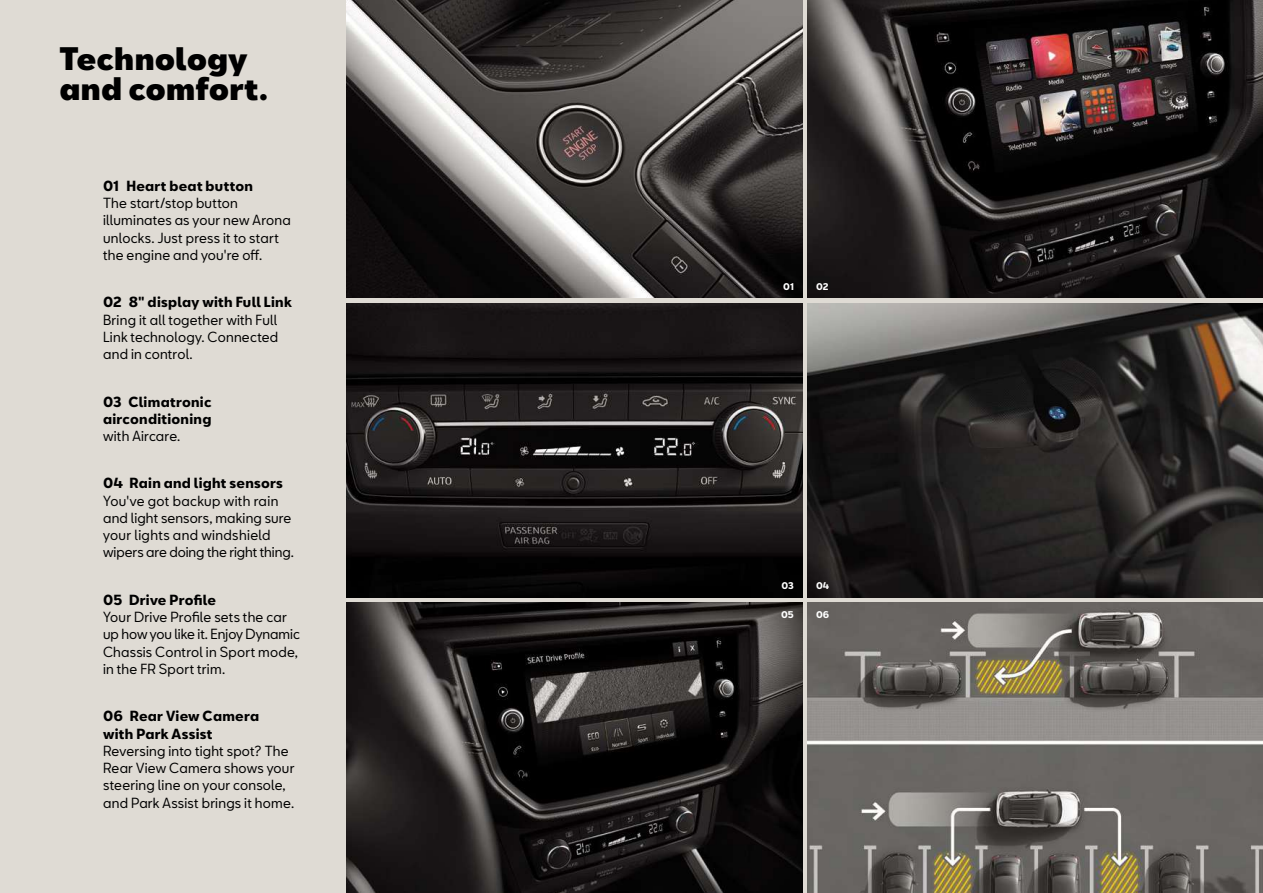
<style>
.page{position:relative;width:1263px;height:893px;background:#dfdbd4}
.page>*{position:absolute;margin:0;border:0;box-sizing:border-box;transform-origin:0 0}
.t1{font:900 30px/30.2px "SEATBCN";letter-spacing:.005em;color:#000}
.t2{font:13.5px/17.2px "SEATBCN";letter-spacing:.015em;color:#000}
.t3{font:700 13.5px/17.2px "SEATBCN";letter-spacing:.02em;color:#000}
.t4{font:700 9px "SEATBCN";color:#fff}
</style>
<div class="page">
<img style="left:347px;top:0;width:455px;height:298px">
<img style="left:347px;top:303px;width:455px;height:294px">
<img style="left:347px;top:602px;width:455px;height:291px">
<img style="left:808px;top:0;width:455px;height:298px">
<img style="left:808px;top:303px;width:455px;height:294px">
<img style="left:808px;top:602px;width:455px;height:291px">
<h1 class="t1" style="left:60px;top:45px;width:210px">Technology and comfort.</h1>
<p class="t3" style="left:103px;top:178px;width:151px">01 Heart beat button</p>
<p class="t2" style="left:103px;top:194px;width:189px">The start/stop button illuminates as your new Arona unlocks. Just press it to start the engine and you're off.</p>
<p class="t3" style="left:103px;top:294px;width:190px">02 8" display with Full Link</p>
<p class="t2" style="left:103px;top:311px;width:177px;text-align:justify">Bring it all together with Full Link technology. Connected and in control.</p>
<p class="t3" style="left:103px;top:393px;width:110px">03 Climatronic airconditioning</p>
<p class="t2" style="left:103px;top:427px;width:79px">with Aircare.</p>
<p class="t3" style="left:103px;top:475px;width:181px">04 Rain and light sensors</p>
<p class="t2" style="left:103px;top:492px;width:192px">You've got backup with rain and light sensors, making sure your lights and windshield wipers are doing the right thing.</p>
<p class="t3" style="left:103px;top:592px;width:115px">05 Drive Profile</p>
<p class="t2" style="left:103px;top:608px;width:198px">Your Drive Profile sets the car up how you like it. Enjoy Dynamic<br>Chassis Control in Sport mode, in the FR Sport trim.</p>
<p class="t3" style="left:103px;top:708px;width:158px">06 Rear View Camera with Park Assist</p>
<p class="t2" style="left:103px;top:742px;width:193px">Reversing into tight spot? The<br>Rear View Camera shows your steering line on your console, and Park Assist brings it home.</p>
<p class="t4" style="left:783px;top:281px;width:13px">01</p>
<p class="t4" style="left:816px;top:281px;width:14px">02</p>
<p class="t4" style="left:781px;top:581px;width:14px">03</p>
<p class="t4" style="left:781px;top:609px;width:14px">05</p>
<p class="t4" style="left:816px;top:581px;width:15px">04</p>
<p class="t4" style="left:816px;top:609px;width:15px">06</p>
</div>
